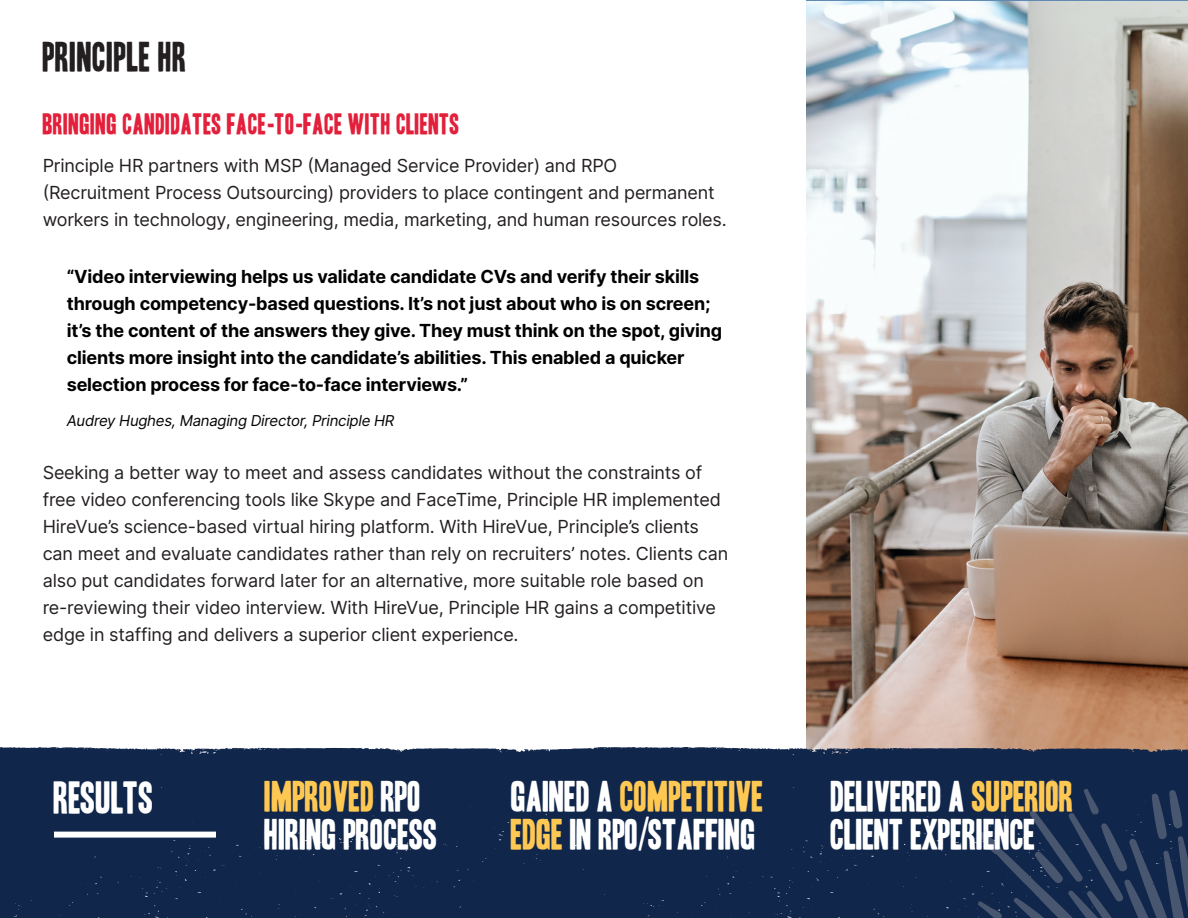
<style>
.page{position:relative;width:1188px;height:918px;background:#fff}
.page>*{position:absolute;margin:0;border:0;box-sizing:border-box;transform-origin:0 0}
.t1{font:39px "Headline One HPLHS";color:#fff}
.t2{font:37.2px/37.5px "Headline One HPLHS";color:#fff}
.t3{font:36px "Headline One HPLHS";letter-spacing:.02em;color:#231f20}
.t4{font:25.5px "Headline One HPLHS";letter-spacing:.02em;color:#e3203b}
.t5{font:18px/27px "Inter";letter-spacing:-.01em;color:#231f20}
.t6{font:700 18px/27px "Inter";letter-spacing:-.01em;color:#000}
.t7{font:italic 15px "Inter";letter-spacing:-.02em;color:#040503}
.s1{color:#ffc852}
</style>
<div class="page">
<img style="left:806px;top:2px;width:382px;height:745px">
<div style="left:0;top:747px;width:1188px;height:171px;background:#10264a"></div>
<div style="left:54px;top:832px;width:162px;height:6px;background:#fff"></div>
<svg style="left:978px;top:779px;width:210px;height:139px;background:#1d3152"></svg>
<p class="t3" style="left:43px;top:40px;width:145px">PRINCIPLE HR</p>
<p class="t4" style="left:43px;top:112px;width:418px">BRINGING CANDIDATES FACE-TO-FACE WITH CLIENTS</p>
<p class="t5" style="left:43px;top:151px;width:686px">Principle HR partners with MSP (Managed Service Provider) and RPO (Recruitment Process Outsourcing) providers to place contingent and permanent workers in technology, engineering, media, marketing, and human resources roles.</p>
<p class="t6" style="left:67px;top:263px;width:657px">“Video interviewing helps us validate candidate CVs and verify their skills through competency-based questions. It’s not just about who is on screen; it’s the content of the answers they give. They must think on the spot, giving clients more insight into the candidate’s abilities. This enabled a quicker selection process for face-to-face interviews.”</p>
<p class="t7" style="left:67px;top:410px;width:329px">Audrey Hughes, Managing Director, Principle HR</p>
<p class="t5" style="left:43px;top:459px;width:687px">Seeking a better way to meet and assess candidates without the constraints of free video conferencing tools like Skype and FaceTime, Principle HR implemented HireVue’s science-based virtual hiring platform. With HireVue, Principle’s clients can meet and evaluate candidates rather than rely on recruiters’ notes. Clients can also put candidates forward later for an alternative, more suitable role based on re-reviewing their video interview. With HireVue, Principle HR gains a competitive edge in staffing and delivers a superior client experience.</p>
<p class="t1" style="left:54px;top:779px;width:101px">RESULTS</p>
<p class="t2" style="left:265px;top:779px;width:175px"><span class="s1">IMPROVED</span> RPO<br>HIRING PROCESS</p>
<p class="t2" style="left:511px;top:779px;width:254px">GAINED A <span class="s1">COMPETITIVE<br>EDGE</span> IN RPO/STAFFING</p>
<p class="t2" style="left:831px;top:779px;width:245px">DELIVERED A <span class="s1">SUPERIOR<br></span>CLIENT EXPERIENCE</p>
</div>
